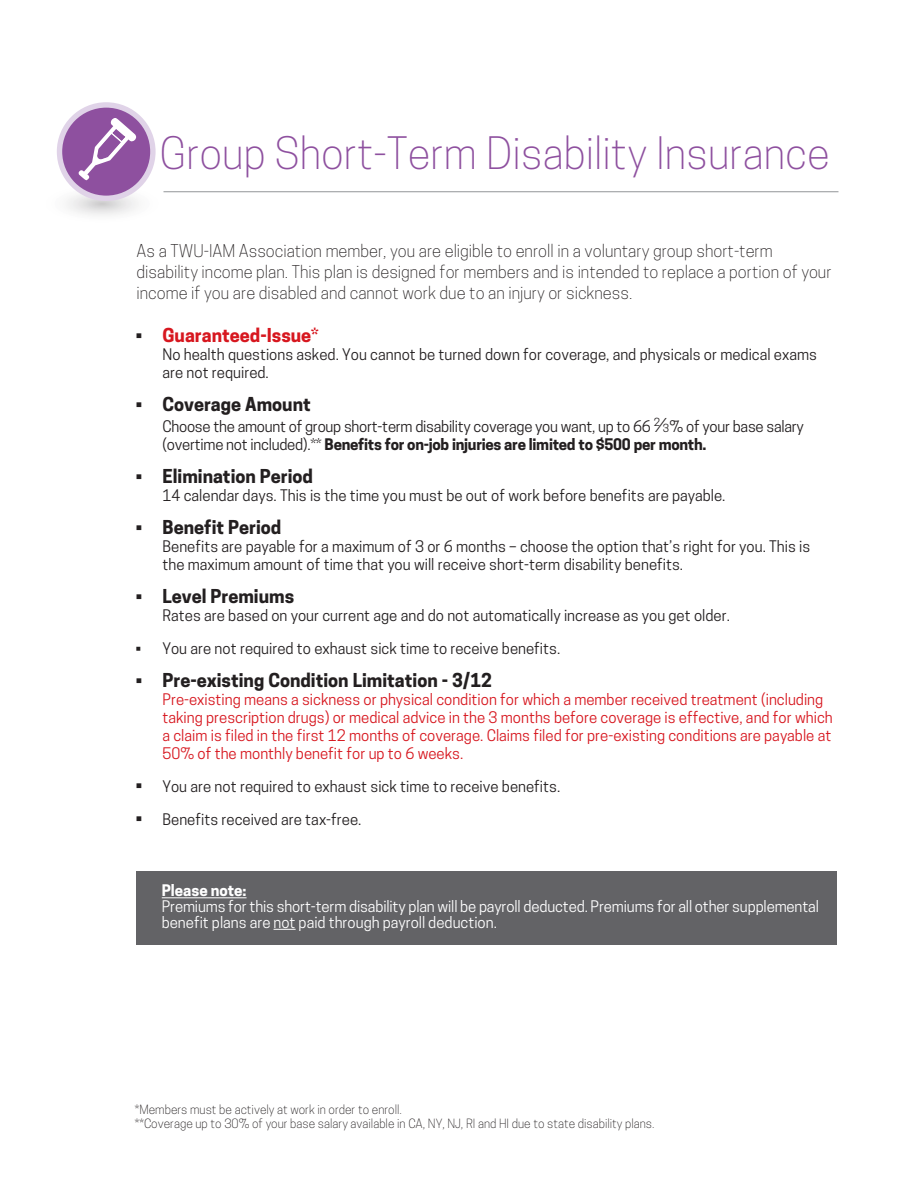
<style>
.page{position:relative;width:918px;height:1188px;background:#fff}
.page>*{position:absolute;margin:0;border:0;box-sizing:border-box;transform-origin:0 0}
.t1{font:300 42px "Cooper Hewitt";color:#8e509f}
.t2{font:700 18px "Cooper Hewitt";color:#231f20}
.t3{font:700 18px "Cooper Hewitt";color:#d7171f}
.t4{font:300 16.5px/21px "Cooper Hewitt";color:#231f20}
.t5{font:15px/18px "Cooper Hewitt";color:#231f20}
.t6{font:15px/18px "Cooper Hewitt";color:#d7171f}
.t7{font:15px/18px "Cooper Hewitt";letter-spacing:-.02em;color:#231f20}
.t8{font:15px/15.8px "Cooper Hewitt";letter-spacing:-.01em;color:#fff}
.t9{font:700 15px "Cooper Hewitt";color:#fff}
.t10{font:300 12px/14.4px "Cooper Hewitt";color:#231f20}
.s1{font-weight:400;color:#231f20}
.s2{font-weight:400}
.s3{font-size:18px}
.s4{font-size:10.5px}
.s5{font-weight:700}
</style>
<div class="page">
<hr style="left:164px;top:191px;width:674px;height:1px;background:#939598">
<img style="left:67px;top:191px;width:98px;height:24px">
<svg style="left:57px;top:102px;width:99px;height:99px"></svg>
<div style="left:137px;top:872px;width:700px;height:73px;background:#636366"></div>
<hr style="left:162px;top:898px;width:85px;height:1px;background:#fff">
<svg style="left:274px;top:929px;width:22px;height:1px"></svg>
<h1 class="t1" style="left:160px;top:129px;width:672px">Group Short-Term Disability Insurance</h1>
<p class="t4" style="left:137px;top:240px;width:696px">As a TWU-IAM Association member, you are eligible to enroll in a voluntary group short-term disability income plan. This plan is designed for members and is intended to replace a portion of your income if you are disabled and cannot work due to an injury or sickness.</p>
<p class="t3" style="left:135px;top:325px;width:185px"><span class="s1">•</span> Guaranteed-Issue*</p>
<p class="t5" style="left:162px;top:346px;width:656px">No health questions asked. You cannot be turned down for coverage, and physicals or medical exams are not required.</p>
<p class="t2" style="left:135px;top:394px;width:177px"><span class="s2">•</span> Coverage Amount</p>
<p class="t7" style="left:162px;top:418px;width:643px">Choose the amount of group short-term disability coverage you want, up to 66 <sup>2</sup><span class="s3">⁄</span><span class="s4">3</span>% of your base salary (overtime not included).** <span class="s5">Benefits for on-job injuries are limited to $500 per month.</span></p>
<p class="t2" style="left:135px;top:466px;width:179px"><span class="s2">•</span> Elimination Period</p>
<p class="t5" style="left:162px;top:487px;width:565px">14 calendar days. This is the time you must be out of work before benefits are payable.</p>
<p class="t2" style="left:135px;top:517px;width:147px"><span class="s2">•</span> Benefit Period</p>
<p class="t5" style="left:162px;top:538px;width:649px">Benefits are payable for a maximum of 3 or 6 months – choose the option that’s right for you. This is the maximum amount of time that you will receive short-term disability benefits.</p>
<p class="t2" style="left:135px;top:586px;width:160px"><span class="s2">•</span> Level Premiums</p>
<p class="t5" style="left:162px;top:607px;width:569px">Rates are based on your current age and do not automatically increase as you get older.</p>
<p class="t5" style="left:135px;top:640px;width:426px">• You are not required to exhaust sick time to receive benefits.</p>
<p class="t2" style="left:135px;top:670px;width:358px"><span class="s2">•</span> Pre-existing Condition Limitation - 3/12</p>
<p class="t6" style="left:162px;top:691px;width:672px">Pre-existing means a sickness or physical condition for which a member received treatment (including taking prescription drugs) or medical advice in the 3 months before coverage is effective, and for which a claim is filed in the first 12 months of coverage. Claims filed for pre-existing conditions are payable at 50% of the monthly benefit for up to 6 weeks.</p>
<p class="t5" style="left:135px;top:778px;width:426px"><span class="s3">•</span> You are not required to exhaust sick time to receive benefits.</p>
<p class="t5" style="left:135px;top:811px;width:228px"><span class="s3">•</span> Benefits received are tax-free.</p>
<p class="t9" style="left:162px;top:882px;width:86px">Please note:</p>
<p class="t8" style="left:162px;top:899px;width:659px">Premiums for this short-term disability plan will be payroll deducted. Premiums for all other supplemental benefit plans are not paid through payroll deduction.</p>
<p class="t10" style="left:135px;top:1102px;width:521px">*Members must be actively at work in order to enroll.<br>**Coverage up to 30% of your base salary available in CA, NY, NJ, RI and HI due to state disability plans.</p>
</div>
